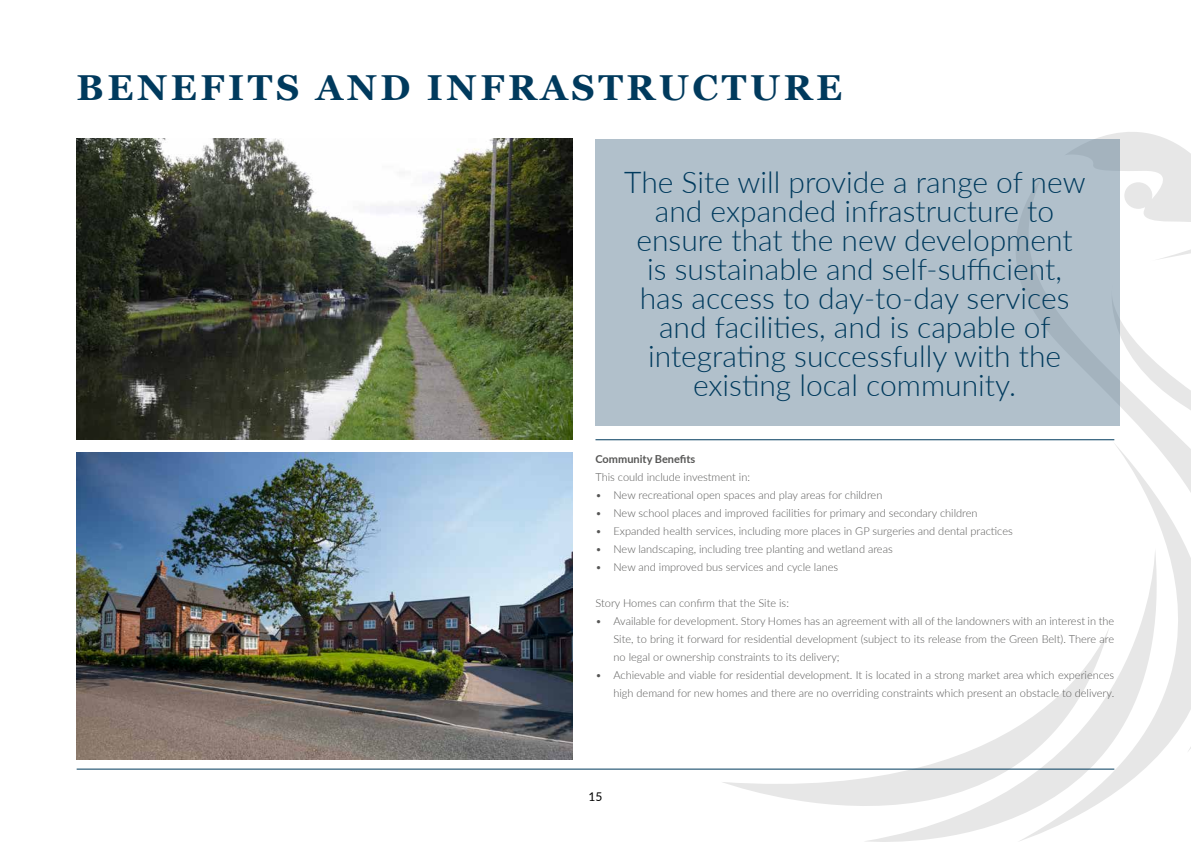
<style>
.page{position:relative;width:1191px;height:842px;background:#fff}
.page>*{position:absolute;margin:0;border:0;box-sizing:border-box;transform-origin:0 0}
.t1{font:700 36px "Georgia";letter-spacing:.1em;color:#003a5d}
.t2{font:300 30px/29px "Lato";color:#003a5d;text-align:center}
.t3{font:12px "Lato";color:#000}
.t4{font:300 11px/18px "Lato";color:#575756;text-align:justify}
.t5{font:700 11px "Lato";color:#575756}
</style>
<div class="page">
<svg style="left:721px;top:768px;width:142px;height:38px"></svg>
<svg style="left:863px;top:749px;width:154px;height:93px;fill:#ececec"></svg>
<svg style="left:1017px;top:753px;width:143px;height:88px"></svg>
<svg style="left:974px;top:320px;width:217px;height:433px"></svg>
<svg style="left:1096px;top:132px;width:95px;height:127px"></svg>
<hr style="left:77px;top:769px;width:1037px;height:1px;background:#003a5d">
<img style="left:77px;top:139px;width:496px;height:300px">
<img style="left:77px;top:452px;width:496px;height:308px">
<hr style="left:595px;top:439px;width:519px;height:1px;background:#003a5d">
<div style="left:595px;top:139px;width:525px;height:286px;background:#b1c0cb"></div>
<h1 class="t1" style="left:77px;top:64px;width:767px">BENEFITS AND INFRASTRUCTURE</h1>
<p class="t2" style="left:624px;top:167px;width:463px">The Site will provide a range of new and expanded infrastructure to ensure that the new development is sustainable and self-sufficient, has access to day-to-day services and facilities, and is capable of integrating successfully with the existing local community.</p>
<p class="t5" style="left:595px;top:450px;width:101px">Community Benefits</p>
<p class="t4" style="left:595px;top:467px;width:156px">This could include investment in:</p>
<p class="t4" style="left:595px;top:485px;width:288px">• New recreational open spaces and play areas for children</p>
<p class="t4" style="left:595px;top:503px;width:383px">• New school places and improved facilities for primary and secondary children</p>
<p class="t4" style="left:595px;top:521px;width:419px">• Expanded health services, including more places in GP surgeries and dental practices</p>
<p class="t4" style="left:595px;top:539px;width:299px">• New landscaping, including tree planting and wetland areas</p>
<p class="t4" style="left:595px;top:557px;width:244px">• New and improved bus services and cycle lanes</p>
<p class="t4" style="left:595px;top:593px;width:195px">Story Homes can confirm that the Site is:</p>
<p class="t4" style="left:613px;top:611px;width:502px;text-indent:-18px">• Available for development. Story Homes has an agreement with all of the landowners with an interest in the Site, to bring it forward for residential development (subject to its release from the Green Belt). There are no legal or ownership constraints to its delivery;</p>
<p class="t4" style="left:595px;top:665px;width:520px;text-align:right">• Achievable and viable for residential development. It is located in a strong market area which experiences high demand for new homes and there are no overriding constraints which present an obstacle to delivery.</p>
<p class="t3" style="left:588px;top:788px;width:15px">15</p>
</div>
